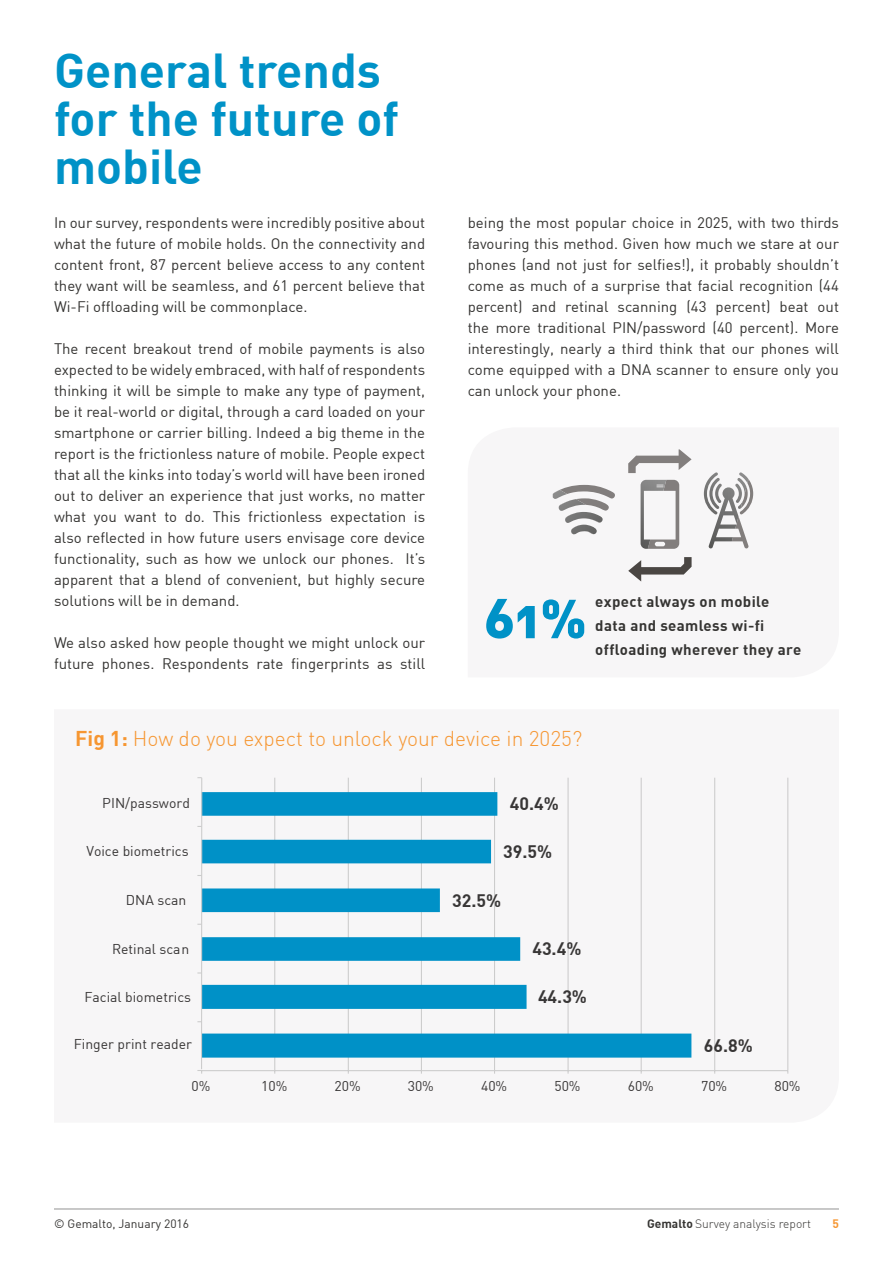
<style>
.page{position:relative;width:893px;height:1263px;background:#fff}
.page>*{position:absolute;margin:0;border:0;box-sizing:border-box;transform-origin:0 0}
.t1{font:54px "DIN Black Alternate";color:#0092c7}
.t2{font:700 48px/48px "DIN";color:#0092c7}
.t3{font:300 21px "DIN";color:#f69631}
.t4{font:700 17.7px "DIN";color:#383636}
.t5{font:15px/21px "DIN";color:#353432;text-align:justify}
.t6{font:700 15px/24px "DIN";letter-spacing:.025em;color:#353432}
.t7{font:13.95px "DIN";color:#383636}
.t8{font:300 12px "DIN";color:#353432}
.t9{font:12px "DIN";color:#353432}
.t10{font:700 12px "DIN";color:#f69631}
.s1{font-weight:700}
</style>
<div class="page">
<hr style="left:54px;top:1208px;width:785px;height:1px;background:#929292">
<div style="left:197px;top:777px;width:592px;height:297px;background:#f7f6f7"></div>
<hr style="left:787px;top:778px;width:1px;height:292px;background:#ccc">
<hr style="left:714px;top:778px;width:1px;height:292px;background:#ccc">
<hr style="left:641px;top:778px;width:1px;height:292px;background:#ccc">
<hr style="left:567px;top:778px;width:2px;height:292px;background:#ccc">
<hr style="left:494px;top:778px;width:1px;height:292px;background:#ccc">
<hr style="left:421px;top:778px;width:1px;height:292px;background:#ccc">
<hr style="left:348px;top:778px;width:1px;height:292px;background:#ccc">
<hr style="left:274px;top:778px;width:1px;height:292px;background:#ccc">
<hr style="left:202px;top:1070px;width:586px;height:1px;background:#ccc">
<svg style="left:197px;top:1070px;width:5px;height:4px"></svg>
<svg style="left:202px;top:792px;width:489px;height:265px;fill:#f7f6f7"></svg>
<hr style="left:201px;top:778px;width:1px;height:291px;background:#ccc">
<div style="left:552px;top:473px;width:202px;height:109px;background:#f7f6f7"></div>
<svg style="left:666px;top:480px;width:13px;height:69px"></svg>
<img style="left:641px;top:480px;width:25px;height:69px">
<svg style="left:628px;top:449px;width:64px;height:24px"></svg>
<svg style="left:628px;top:557px;width:64px;height:24px"></svg>
<img style="left:704px;top:473px;width:11px;height:41px">
<svg style="left:715px;top:472px;width:33px;height:11px"></svg>
<img style="left:709px;top:478px;width:11px;height:13px">
<img style="left:737px;top:478px;width:9px;height:16px">
<img style="left:735px;top:484px;width:7px;height:17px">
<img style="left:715px;top:484px;width:7px;height:7px">
<img style="left:709px;top:491px;width:29px;height:57px">
<svg style="left:738px;top:501px;width:5px;height:8px"></svg>
<svg style="left:553px;top:485px;width:62px;height:21px"></svg>
<img style="left:553px;top:490px;width:14px;height:9px">
<img style="left:559px;top:500px;width:26px;height:11px">
<img style="left:565px;top:512px;width:38px;height:11px">
<img style="left:571px;top:525px;width:26px;height:9px">
<h2 class="t2" style="left:54px;top:45px;width:346px">General trends for the future of mobile</h2>
<p class="t5" style="left:54px;top:211px;width:373px">In our survey, respondents were incredibly positive about what the future of mobile holds. On the connectivity and content front, 87 percent believe access to any content they want will be seamless, and 61 percent believe that Wi-Fi offloading will be commonplace.</p>
<p class="t5" style="left:54px;top:338px;width:373px">The recent breakout trend of mobile payments is also expected to be widely embraced, with half of respondents thinking it will be simple to make any type of payment, be it real-world or digital, through a card loaded on your smartphone or carrier billing. Indeed a big theme in the report is the frictionless nature of mobile. People expect that all the kinks into today’s world will have been ironed out to deliver an experience that just works, no matter what you want to do. This frictionless expectation is also reflected in how future users envisage core device functionality, such as how we unlock our phones. It’s apparent that a blend of convenient, but highly secure solutions will be in demand.</p>
<p class="t5" style="left:54px;top:632px;width:373px">We also asked how people thought we might unlock our future phones. Respondents rate fingerprints as still</p>
<p class="t5" style="left:468px;top:211px;width:373px">being the most popular choice in 2025, with two thirds favouring this method. Given how much we stare at our phones (and not just for selfies!), it probably shouldn’t come as much of a surprise that facial recognition (44 percent) and retinal scanning (43 percent) beat out the more traditional PIN/password (40 percent). More interestingly, nearly a third think that our phones will come equipped with a DNA scanner to ensure only you can unlock your phone.</p>
<h1 class="t1" style="left:484px;top:582px;width:104px">61%</h1>
<p class="t6" style="left:595px;top:589px;width:207px">expect always on mobile data and seamless wi-fi offloading wherever they are</p>
<h3 class="t3" style="left:75px;top:725px;width:508px"><span class="s1">Fig 1:</span> How do you expect to unlock your device in 2025?</h3>
<p class="t7" style="left:102px;top:794px;width:89px">PIN/password</p>
<p class="t4" style="left:510px;top:792px;width:51px">40.4%</p>
<p class="t7" style="left:86px;top:843px;width:104px">Voice biometrics</p>
<p class="t4" style="left:503px;top:840px;width:51px">39.5%</p>
<p class="t7" style="left:126px;top:891px;width:62px">DNA scan</p>
<p class="t4" style="left:452px;top:889px;width:51px">32.5%</p>
<p class="t7" style="left:112px;top:940px;width:79px">Retinal scan</p>
<p class="t4" style="left:532px;top:937px;width:51px">43.4%</p>
<p class="t7" style="left:84px;top:988px;width:108px">Facial biometrics</p>
<p class="t4" style="left:538px;top:985px;width:51px">44.3%</p>
<p class="t7" style="left:74px;top:1035px;width:120px">Finger print reader</p>
<p class="t4" style="left:704px;top:1034px;width:51px">66.8%</p>
<p class="t7" style="left:192px;top:1077px;width:20px">0%</p>
<p class="t7" style="left:261px;top:1077px;width:28px">10%</p>
<p class="t7" style="left:334px;top:1077px;width:28px">20%</p>
<p class="t7" style="left:408px;top:1077px;width:28px">30%</p>
<p class="t7" style="left:481px;top:1077px;width:28px">40%</p>
<p class="t7" style="left:554px;top:1077px;width:28px">50%</p>
<p class="t7" style="left:628px;top:1077px;width:28px">60%</p>
<p class="t7" style="left:701px;top:1077px;width:28px">70%</p>
<p class="t7" style="left:774px;top:1077px;width:28px">80%</p>
<p class="t9" style="left:54px;top:1216px;width:137px">© Gemalto, January 2016</p>
<p class="t8" style="left:647px;top:1216px;width:166px"><span class="s1">Gemalto</span> Survey analysis report</p>
<p class="t10" style="left:832px;top:1215px;width:8px">5</p>
</div>
